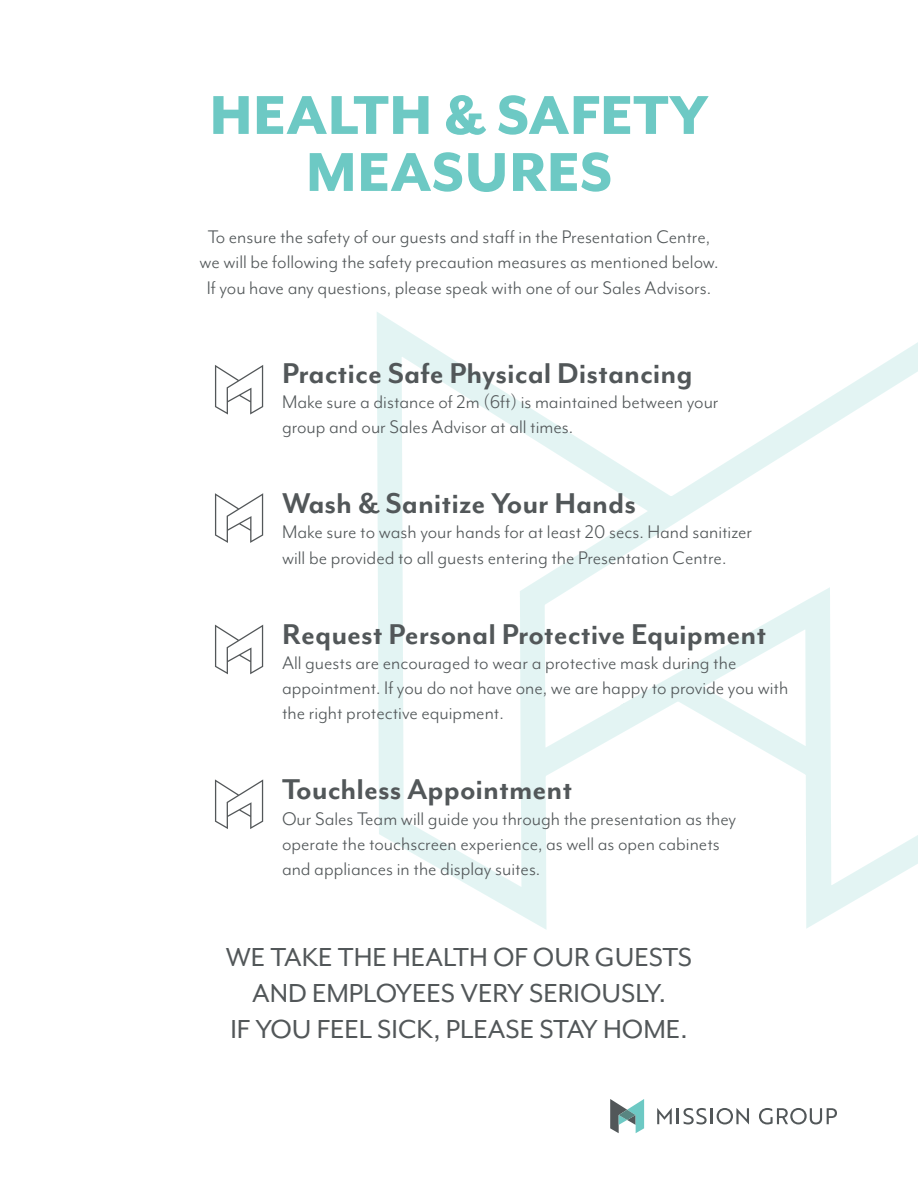
<style>
.page{position:relative;width:918px;height:1188px;background:#fff}
.page>*{position:absolute;margin:0;border:0;box-sizing:border-box;transform-origin:0 0}
.t1{font:800 63px/57px "Mr Eaves Mod OT";color:#6dc9c4;text-align:center}
.Headline{font:700 33px "Mr Eaves Mod OT";color:#525759}
.t2{font:30px/36px "Mr Eaves Mod OT";color:#525759;text-align:center}
.t3{font:21px/25.2px "Mr Eaves Mod OT";color:#525759}
</style>
<div class="page">
<svg style="left:657px;top:1108px;width:92px;height:16px"></svg>
<svg style="left:759px;top:1108px;width:78px;height:16px"></svg>
<svg style="left:610px;top:1099px;width:34px;height:34px"></svg>
<svg style="left:377px;top:312px;width:541px;height:618px"></svg>
<svg style="left:215px;top:365px;width:48px;height:50px"></svg>
<svg style="left:215px;top:493px;width:48px;height:50px"></svg>
<svg style="left:215px;top:625px;width:48px;height:49px"></svg>
<svg style="left:215px;top:779px;width:48px;height:50px"></svg>
<p class="t1" style="left:209px;top:87px;width:501px">HEALTH &amp; SAFETY<br>MEASURES</p>
<p class="t3" style="left:200px;top:225px;width:520px;text-align:center">To ensure the safety of our guests and staff in the Presentation Centre, we will be following the safety precaution measures as mentioned below.<br>If you have any questions, please speak with one of our Sales Advisors.</p>
<p class="Headline" style="left:282px;top:355px;width:412px">Practice Safe Physical Distancing</p>
<p class="t3" style="left:282px;top:389px;width:438px">Make sure a distance of 2m (6ft) is maintained between your group and our Sales Advisor at all times.</p>
<p class="Headline" style="left:282px;top:485px;width:356px">Wash &amp; Sanitize Your Hands</p>
<p class="t3" style="left:282px;top:520px;width:472px">Make sure to wash your hands for at least 20 secs. Hand sanitizer will be provided to all guests entering the Presentation Centre.</p>
<p class="Headline" style="left:282px;top:616px;width:486px">Request Personal Protective Equipment</p>
<p class="t3" style="left:282px;top:650px;width:508px">All guests are encouraged to wear a protective mask during the appointment. If you do not have one, we are happy to provide you with the right protective equipment.</p>
<p class="Headline" style="left:282px;top:772px;width:292px">Touchless Appointment</p>
<p class="t3" style="left:282px;top:806px;width:456px">Our Sales Team will guide you through the presentation as they operate the touchscreen experience, as well as open cabinets and appliances in the display suites.</p>
<p class="t2" style="left:226px;top:940px;width:468px">WE TAKE THE HEALTH OF OUR GUESTS<br>AND EMPLOYEES VERY SERIOUSLY.<br>IF YOU FEEL SICK, PLEASE STAY HOME.</p>
</div>
